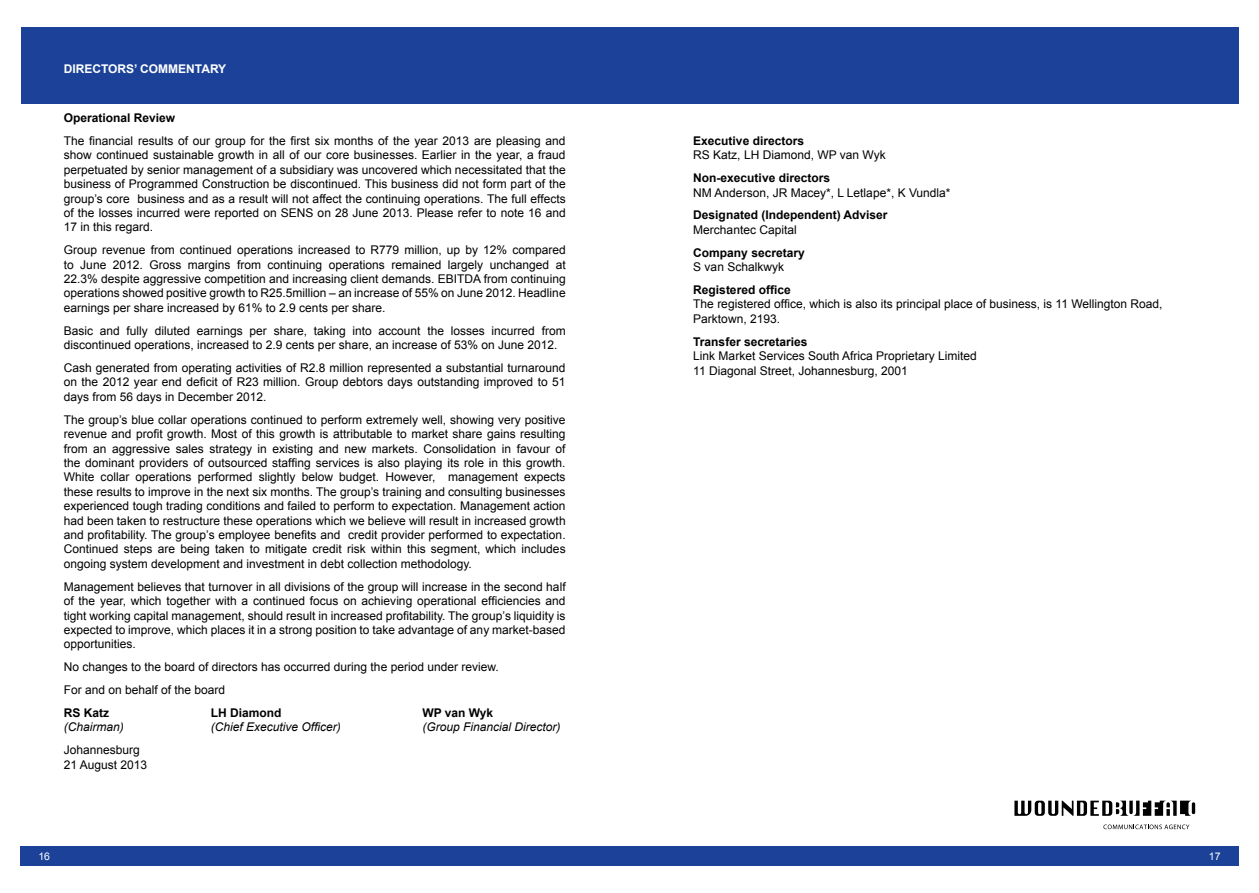
<style>
.page{position:relative;width:1259px;height:893px;background:#fff}
.page>*{position:absolute;margin:0;border:0;box-sizing:border-box;transform-origin:0 0}
.t1{font:12px/14.4px "Arial";color:#000;text-align:justify}
.t2{font:700 12px "Arial";color:#000}
.t3{font:italic 12px "Arial";color:#000}
.t4{font:700 12px "Arial";color:#fff}
.t5{font:10.5px "Arial";color:#fff}
</style>
<div class="page">
<div style="left:21px;top:27px;width:1217px;height:76px;background:#1b4298"></div>
<div style="left:21px;top:846px;width:1217px;height:20px;background:#1b4298"></div>
<svg style="left:1014px;top:801px;width:181px;height:15px"></svg>
<svg style="left:1103px;top:824px;width:86px;height:5px"></svg>
<p class="t4" style="left:64px;top:60px;width:164px">DIRECTORS’ COMMENTARY</p>
<p class="t2" style="left:64px;top:110px;width:113px">Operational Review</p>
<p class="t1" style="left:64px;top:134px;width:503px">The financial results of our group for the first six months of the year 2013 are pleasing and show continued sustainable growth in all of our core businesses. Earlier in the year, a fraud perpetuated by senior management of a subsidiary was uncovered which necessitated that the business of Programmed Construction be discontinued. This business did not form part of the group’s core business and as a result will not affect the continuing operations. The full effects of the losses incurred were reported on SENS on 28 June 2013. Please refer to note 16 and 17 in this regard.</p>
<p class="t1" style="left:64px;top:243px;width:503px">Group revenue from continued operations increased to R779 million, up by 12% compared to June 2012. Gross margins from continuing operations remained largely unchanged at 22.3% despite aggressive competition and increasing client demands. EBITDA from continuing operations showed positive growth to R25.5million – an increase of 55% on June 2012. Headline earnings per share increased by 61% to 2.9 cents per share.</p>
<p class="t1" style="left:64px;top:323px;width:503px">Basic and fully diluted earnings per share, taking into account the losses incurred from discontinued operations, increased to 2.9 cents per share, an increase of 53% on June 2012.</p>
<p class="t1" style="left:64px;top:361px;width:503px">Cash generated from operating activities of R2.8 million represented a substantial turnaround on the 2012 year end deficit of R23 million. Group debtors days outstanding improved to 51 days from 56 days in December 2012.</p>
<p class="t1" style="left:64px;top:412px;width:503px">The group’s blue collar operations continued to perform extremely well, showing very positive revenue and profit growth. Most of this growth is attributable to market share gains resulting from an aggressive sales strategy in existing and new markets. Consolidation in favour of the dominant providers of outsourced staffing services is also playing its role in this growth.<br>White collar operations performed slightly below budget. However, management expects these results to improve in the next six months. The group’s training and consulting businesses experienced tough trading conditions and failed to perform to expectation. Management action had been taken to restructure these operations which we believe will result in increased growth and profitability. The group’s employee benefits and credit provider performed to expectation.<br>Continued steps are being taken to mitigate credit risk within this segment, which includes ongoing system development and investment in debt collection methodology.</p>
<p class="t1" style="left:64px;top:579px;width:503px">Management believes that turnover in all divisions of the group will increase in the second half of the year, which together with a continued focus on achieving operational efficiencies and tight working capital management, should result in increased profitability. The group’s liquidity is expected to improve, which places it in a strong position to take advantage of any market-based opportunities.</p>
<p class="t1" style="left:64px;top:656px;width:436px;line-height:23px">No changes to the board of directors has occurred during the period under review.<br>For and on behalf of the board</p>
<p class="t2" style="left:64px;top:705px;width:47px">RS Katz</p>
<p class="t2" style="left:211px;top:705px;width:72px">LH Diamond</p>
<p class="t2" style="left:422px;top:705px;width:72px">WP van Wyk</p>
<p class="t3" style="left:64px;top:719px;width:61px">(Chairman)</p>
<p class="t3" style="left:211px;top:719px;width:132px">(Chief Executive Officer)</p>
<p class="t3" style="left:422px;top:719px;width:140px">(Group Financial Director)</p>
<p class="t1" style="left:64px;top:743px;width:85px">Johannesburg<br>21 August 2013</p>
<p class="t2" style="left:693px;top:133px;width:112px">Executive directors</p>
<p class="t1" style="left:693px;top:148px;width:194px">RS Katz, LH Diamond, WP van Wyk</p>
<p class="t2" style="left:693px;top:170px;width:138px">Non-executive directors</p>
<p class="t1" style="left:693px;top:185px;width:259px">NM Anderson, JR Macey*, L Letlape*, K Vundla*</p>
<p class="t2" style="left:693px;top:207px;width:196px">Designated (Independent) Adviser</p>
<p class="t1" style="left:693px;top:223px;width:105px">Merchantec Capital</p>
<p class="t2" style="left:693px;top:245px;width:113px">Company secretary</p>
<p class="t1" style="left:693px;top:260px;width:92px">S van Schalkwyk</p>
<p class="t2" style="left:693px;top:282px;width:99px">Registered office</p>
<p class="t1" style="left:693px;top:297px;width:471px">The registered office, which is also its principal place of business, is 11 Wellington Road,<br>Parktown, 2193.</p>
<p class="t2" style="left:693px;top:334px;width:116px">Transfer secretaries</p>
<p class="t1" style="left:693px;top:349px;width:285px">Link Market Services South Africa Proprietary Limited<br>11 Diagonal Street, Johannesburg, 2001</p>
<p class="t5" style="left:38px;top:849px;width:13px">16</p>
<p class="t5" style="left:1208px;top:849px;width:13px">17</p>
</div>
